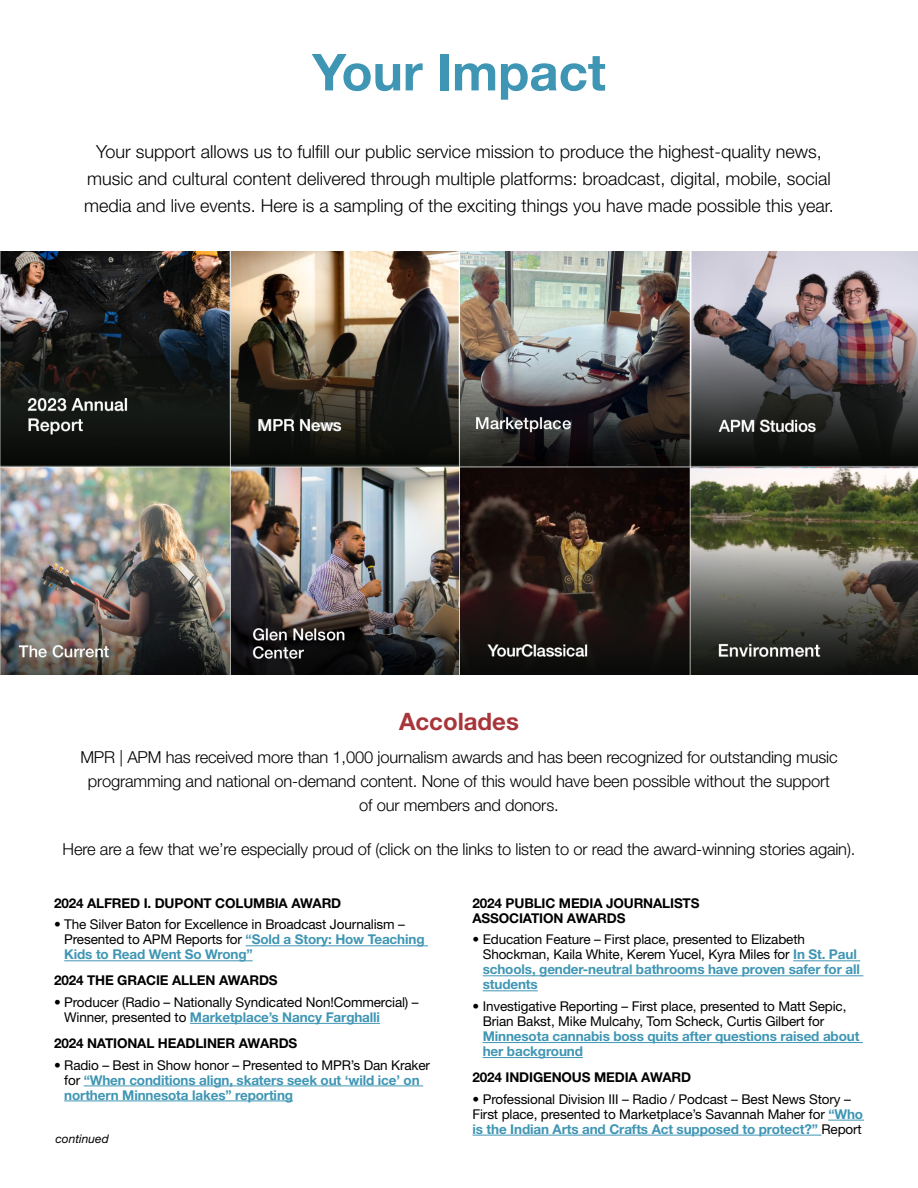
<style>
.page{position:relative;width:918px;height:1188px;background:#fff}
.page>*{position:absolute;margin:0;border:0;box-sizing:border-box;transform-origin:0 0}
.t1{font:700 51px "Helvetica Neue LT Std";color:#3f96b4}
.t2{font:700 24px "Helvetica Neue LT Std";color:#a8353a}
.t3{font:300 18px/27px "Helvetica Neue LT Std";color:#000;text-align:center}
.t4{font:300 16.5px/24px "Helvetica Neue LT Std";letter-spacing:-.01em;color:#000;text-align:center}
.t5{font:13.5px/15px "Helvetica Neue LT Std";letter-spacing:-.01em;color:#000}
.t6{font:700 13.5px/15px "Helvetica Neue LT Std";letter-spacing:-.01em;color:#3f96b4}
.t7{font:700 13.5px/15px "Helvetica Neue LT Std";letter-spacing:-.01em;color:#000}
.t8{font:italic 12px "Helvetica Neue LT Std";color:#000}
.s1{font-weight:700;color:#3f96b4}
.s2{font-weight:400;color:#000}
</style>
<div class="page">
<img style="left:0;top:252px;width:918px;height:423px">
<hr style="left:246px;top:945px;width:182px;height:1px;background:#3f96b4">
<hr style="left:64px;top:960px;width:189px;height:1px;background:#3f96b4">
<hr style="left:190px;top:1023px;width:190px;height:1px;background:#3f96b4">
<hr style="left:84px;top:1086px;width:339px;height:1px;background:#3f96b4">
<hr style="left:64px;top:1101px;width:229px;height:1px;background:#3f96b4">
<hr style="left:793px;top:960px;width:67px;height:1px;background:#3f96b4">
<hr style="left:483px;top:975px;width:380px;height:1px;background:#3f96b4">
<hr style="left:483px;top:990px;width:55px;height:1px;background:#3f96b4">
<hr style="left:483px;top:1042px;width:380px;height:1px;background:#3f96b4">
<hr style="left:483px;top:1057px;width:100px;height:1px;background:#3f96b4">
<hr style="left:828px;top:1120px;width:36px;height:1px;background:#3f96b4">
<hr style="left:472px;top:1135px;width:349px;height:1px;background:#3f96b4">
<h1 class="t1" style="left:312px;top:41px;width:295px">Your Impact</h1>
<p class="t3" style="left:84px;top:138px;width:751px">Your support allows us to fulfill our public service mission to produce the highest-quality news, music and cultural content delivered through multiple platforms: broadcast, digital, mobile, social media and live events. Here is a sampling of the exciting things you have made possible this year.</p>
<h2 class="t2" style="left:399px;top:707px;width:121px">Accolades</h2>
<p class="t4" style="left:80px;top:745px;width:759px">MPR | APM has received more than 1,000 journalism awards and has been recognized for outstanding music programming and national on-demand content. None of this would have been possible without the support of our members and donors.</p>
<p class="t4" style="left:63px;top:837px;width:794px">Here are a few that we’re especially proud of (click on the links to listen to or read the award-winning stories again).</p>
<p class="t7" style="left:54px;top:895px;width:289px">2024 ALFRED I. DUPONT COLUMBIA AWARD</p>
<p class="t5" style="left:64px;top:917px;width:362px;text-indent:-10px">• The Silver Baton for Excellence in Broadcast Journalism –<br>Presented to APM Reports for <span class="s1">“Sold a Story: How Teaching<br>Kids to Read Went So Wrong”</span></p>
<p class="t7" style="left:54px;top:973px;width:225px">2024 THE GRACIE ALLEN AWARDS</p>
<p class="t5" style="left:64px;top:995px;width:356px;text-indent:-10px">• Producer (Radio – Nationally Syndicated Non!Commercial) –<br>Winner, presented to <span class="s1">Marketplace’s Nancy Farghalli</span></p>
<p class="t7" style="left:54px;top:1035px;width:245px">2024 NATIONAL HEADLINER AWARDS</p>
<p class="t6" style="left:64px;top:1057px;width:367px;text-indent:-10px"><span class="s2">• Radio – Best in Show honor – Presented to MPR’s Dan Kraker for</span> “When conditions align, skaters seek out ‘wild ice’ on northern Minnesota lakes” reporting</p>
<p class="t7" style="left:472px;top:895px;width:229px">2024 PUBLIC MEDIA JOURNALISTS<br>ASSOCIATION AWARDS</p>
<p class="t5" style="left:483px;top:932px;width:379px;text-indent:-10px">• Education Feature – First place, presented to Elizabeth Shockman, Kaila White, Kerem Yucel, Kyra Miles for <span class="s1">In St. Paul schools, gender-neutral bathrooms have proven safer for all students</span></p>
<p class="t5" style="left:483px;top:999px;width:365px;text-indent:-10px">• Investigative Reporting – First place, presented to Matt Sepic,<br>Brian Bakst, Mike Mulcahy, Tom Scheck, Curtis Gilbert for</p>
<p class="t6" style="left:483px;top:1029px;width:378px">Minnesota cannabis boss quits after questions raised about her background</p>
<p class="t7" style="left:472px;top:1069px;width:220px">2024 INDIGENOUS MEDIA AWARD</p>
<p class="t5" style="left:472px;top:1091px;width:392px">• Professional Division III – Radio / Podcast – Best News Story –<br>First place, presented to Marketplace’s Savannah Maher for <span class="s1">“Who is the Indian Arts and Crafts Act supposed to protect?”</span> Report</p>
<p class="t8" style="left:56px;top:1131px;width:55px">continued</p>
</div>
